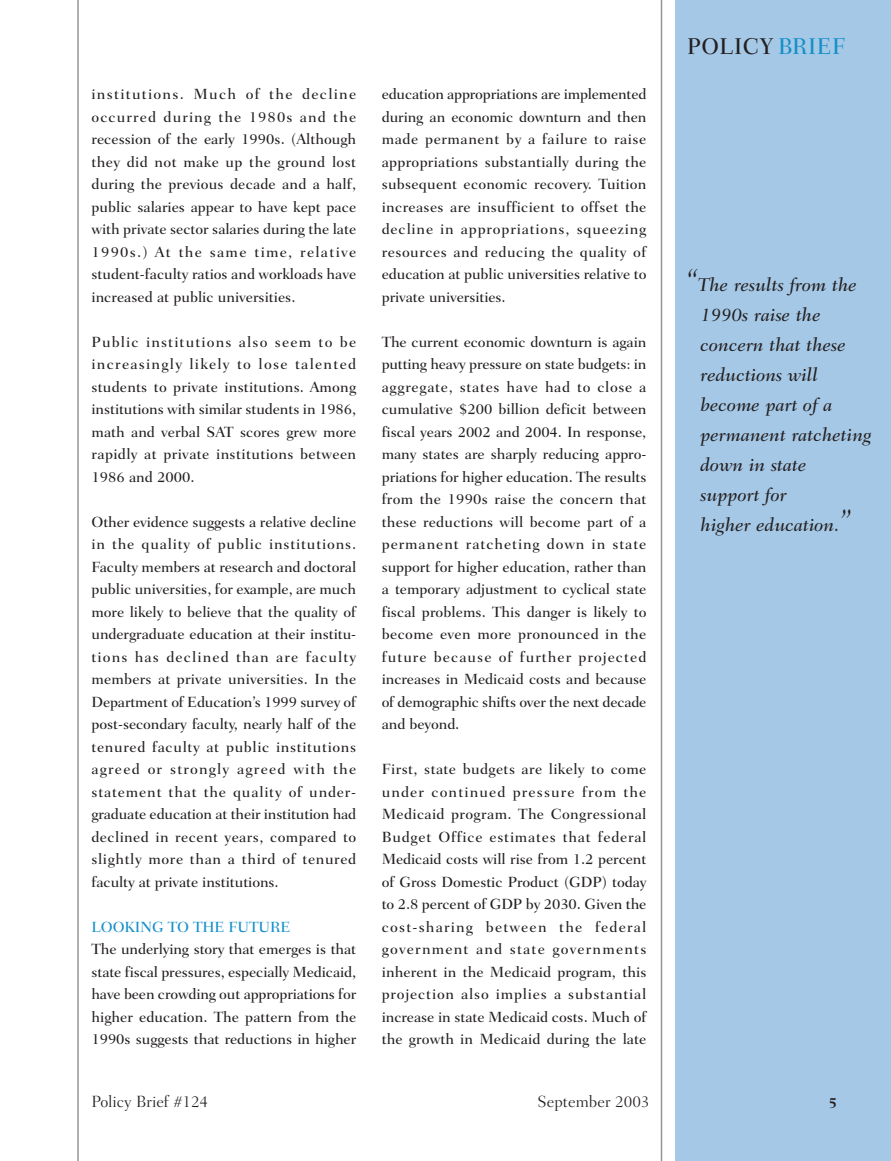
<style>
.page{position:relative;width:891px;height:1161px;background:#fff}
.page>*{position:absolute;margin:0;border:0;box-sizing:border-box;transform-origin:0 0}
.t1{font:500 23.25px "Fairfield LH";letter-spacing:.03em;color:#231f20;scale:.95 1}
.t2{font:italic 500 18.75px/30px "Fairfield LH";color:#231f20}
.t3{font:300 16.5px "Fairfield LH";color:#231f20}
.t4{font:500 15px/22.5px "Fairfield LH";letter-spacing:-.005em;color:#231f20;text-align:justify}
.t5{font:500 15px "Fairfield LH";letter-spacing:-.005em;color:#1490c8}
.t6{font:700 15px "Fairfield LH";color:#231f20}
.s1{color:#1490c8}
.s2{font-size:30px}
</style>
<div class="page">
<div style="left:675px;top:0;width:216px;height:1161px;background:#a5c8e6"></div>
<hr style="left:77px;top:0;width:2px;height:1161px;background:#939598">
<hr style="left:661px;top:0;width:1px;height:1161px;background:#939598">
<p class="t4" style="left:92px;top:84px;width:266px">institutions. Much of the decline occurred during the 1980s and the recession of the early 1990s. (Although they did not make up the ground lost during the previous decade and a half, public salaries appear to have kept pace with private sector salaries during the late 1990s.) At the same time, relative student-faculty ratios and workloads have increased at public universities.</p>
<p class="t4" style="left:92px;top:332px;width:266px">Public institutions also seem to be increasingly likely to lose talented students to private institutions. Among institutions with similar students in 1986, math and verbal SAT scores grew more rapidly at private institutions between 1986 and 2000.</p>
<p class="t4" style="left:92px;top:512px;width:266px">Other evidence suggests a relative decline in the quality of public institutions.<br>Faculty members at research and doctoral public universities, for example, are much more likely to believe that the quality of undergraduate education at their institu&shy;tions has declined than are faculty members at private universities. In the Department of Education’s 1999 survey of post-secondary faculty, nearly half of the tenured faculty at public institutions agreed or strongly agreed with the statement that the quality of under&shy;graduate education at their institution had declined in recent years, compared to slightly more than a third of tenured faculty at private institutions.</p>
<p class="t5" style="left:92px;top:920px;width:200px">LOOKING TO THE FUTURE</p>
<p class="t4" style="left:92px;top:939px;width:266px">The underlying story that emerges is that state fiscal pressures, especially Medicaid, have been crowding out appropriations for higher education. The pattern from the 1990s suggests that reductions in higher</p>
<p class="t4" style="left:382px;top:84px;width:266px">education appropriations are implemented during an economic downturn and then made permanent by a failure to raise appropriations substantially during the subsequent economic recovery. Tuition increases are insufficient to offset the decline in appropriations, squeezing resources and reducing the quality of education at public universities relative to private universities.</p>
<p class="t4" style="left:382px;top:332px;width:266px">The current economic downturn is again putting heavy pressure on state budgets: in aggregate, states have had to close a cumulative $200 billion deficit between fiscal years 2002 and 2004. In response, many states are sharply reducing appro&shy;priations for higher education. The results from the 1990s raise the concern that these reductions will become part of a permanent ratcheting down in state support for higher education, rather than a temporary adjustment to cyclical state fiscal problems. This danger is likely to become even more pronounced in the future because of further projected increases in Medicaid costs and because of demographic shifts over the next decade and beyond.</p>
<p class="t4" style="left:382px;top:759px;width:266px">First, state budgets are likely to come under continued pressure from the Medicaid program. The Congressional Budget Office estimates that federal Medicaid costs will rise from 1.2 percent of Gross Domestic Product (GDP) today to 2.8 percent of GDP by 2030. Given the cost-sharing between the federal government and state governments inherent in the Medicaid program, this projection also implies a substantial increase in state Medicaid costs. Much of the growth in Medicaid during the late</p>
<h1 class="t1" style="left:687px;top:36px;width:168px">POLICY <span class="s1">BRIEF</span></h1>
<p class="t2" style="left:701px;top:271px;width:173px;text-indent:-14px"><span class="s2">“</span>The results from the<br>1990s raise the concern that these reductions will become part of a permanent ratcheting down in state<br>support for<br>higher education.<span class="s2">”</span></p>
<p class="t3" style="left:92px;top:1095px;width:118px">Policy Brief #124</p>
<p class="t3" style="left:538px;top:1095px;width:113px">September 2003</p>
<p class="t6" style="left:828px;top:1096px;width:10px">5</p>
</div>
